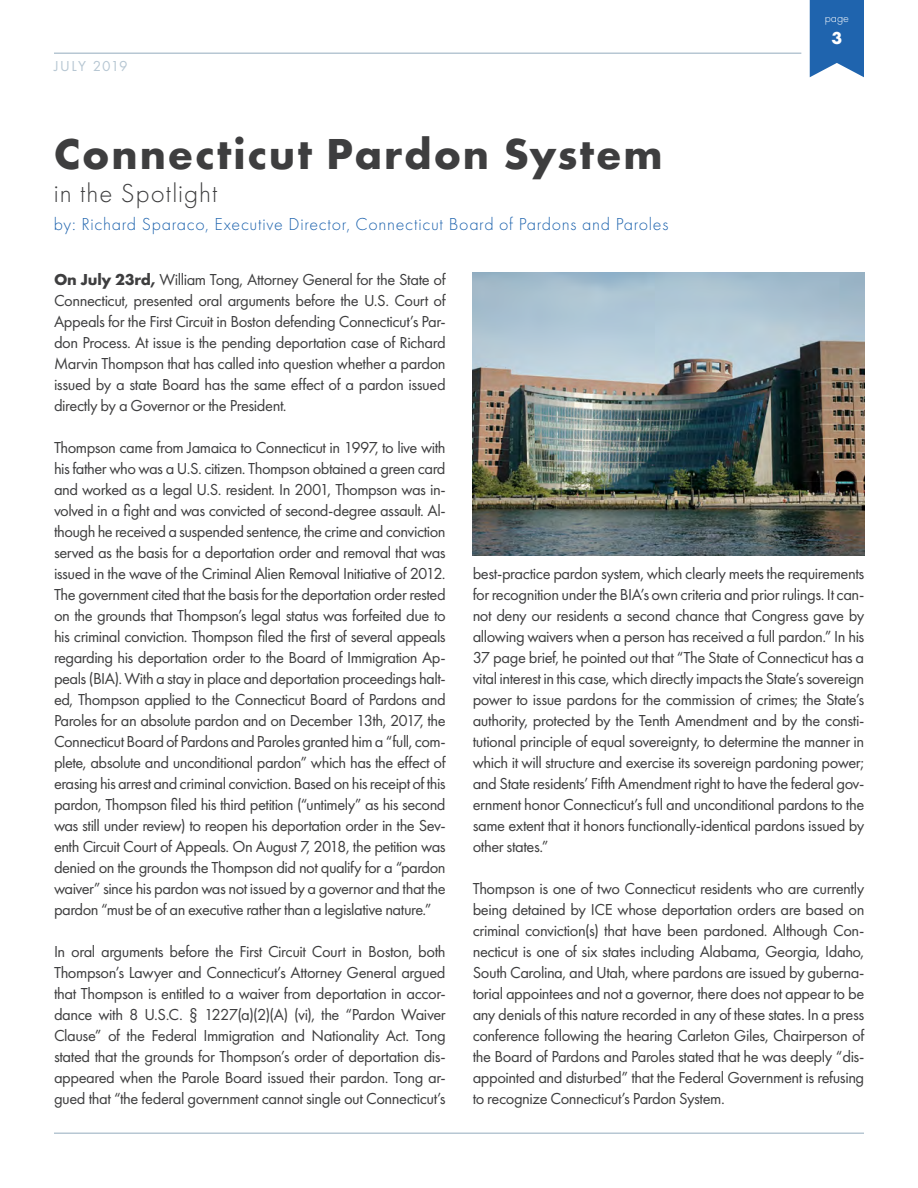
<style>
.page{position:relative;width:918px;height:1188px;background:#fff}
.page>*{position:absolute;margin:0;border:0;box-sizing:border-box;transform-origin:0 0}
.t1{font:700 45px "Futura PT";letter-spacing:.04em;color:#3e3e3f}
.t2{font:300 27px "Futura PT";letter-spacing:.035em;color:#3e3e3f}
.t3{font:300 18px "Futura PT";letter-spacing:.04em;color:#1f64ae}
.t4{font:700 18px "Futura PT";color:#fff}
.t5{font:16.5px/21px "Futura PT";letter-spacing:-.025em;color:#3e3e3f;text-align:justify}
.t6{font:15px "Futura PT";letter-spacing:.075em;color:#b7c7d3}
.t7{font:300 12px "Futura PT";color:#fff}
.s1{font-weight:700}
</style>
<div class="page">
<hr style="left:54px;top:52px;width:747px;height:2px;background:#b7c7d3">
<hr style="left:54px;top:1132px;width:810px;height:2px;background:#b7c7d3">
<svg style="left:810px;top:0;width:54px;height:77px;background:#3371b5"></svg>
<img style="left:472px;top:272px;width:392px;height:283px">
<p class="t6" style="left:54px;top:57px;width:75px">JULY 2019</p>
<p class="t1" style="left:54px;top:125px;width:611px">Connecticut Pardon System</p>
<p class="t2" style="left:54px;top:177px;width:165px">in the Spotlight</p>
<p class="t3" style="left:54px;top:214px;width:616px">by: Richard Sparaco, Executive Director, Connecticut Board of Pardons and Paroles</p>
<p class="t7" style="left:825px;top:11px;width:26px">page</p>
<p class="t4" style="left:831px;top:26px;width:12px">3</p>
<p class="t5" style="left:54px;top:269px;width:393px"><span class="s1">On July 23rd,</span> William Tong, Attorney General for the State of Connecticut, presented oral arguments before the U.S. Court of Appeals for the First Circuit in Boston defending Connecticut’s Par&shy;don Process. At issue is the pending deportation case of Richard Marvin Thompson that has called into question whether a pardon issued by a state Board has the same effect of a pardon issued directly by a Governor or the President.</p>
<p class="t5" style="left:54px;top:437px;width:393px">Thompson came from Jamaica to Connecticut in 1997, to live with his father who was a U.S. citizen. Thompson obtained a green card and worked as a legal U.S. resident. In 2001, Thompson was in&shy;volved in a fight and was convicted of second-degree assault. Al&shy;though he received a suspended sentence, the crime and conviction served as the basis for a deportation order and removal that was issued in the wave of the Criminal Alien Removal Initiative of 2012.<br>The government cited that the basis for the deportation order rested on the grounds that Thompson’s legal status was forfeited due to his criminal conviction. Thompson filed the first of several appeals regarding his deportation order to the Board of Immigration Ap&shy;peals (BIA). With a stay in place and deportation proceedings halt&shy;ed, Thompson applied to the Connecticut Board of Pardons and Paroles for an absolute pardon and on December 13th, 2017, the Connecticut Board of Pardons and Paroles granted him a “full, com&shy;plete, absolute and unconditional pardon” which has the effect of erasing his arrest and criminal conviction. Based on his receipt of this pardon, Thompson filed his third petition (“untimely” as his second was still under review) to reopen his deportation order in the Sev&shy;enth Circuit Court of Appeals. On August 7, 2018, the petition was denied on the grounds the Thompson did not qualify for a “pardon waiver” since his pardon was not issued by a governor and that the pardon “must be of an executive rather than a legislative nature.”</p>
<p class="t5" style="left:54px;top:941px;width:393px">In oral arguments before the First Circuit Court in Boston, both Thompson’s Lawyer and Connecticut’s Attorney General argued that Thompson is entitled to a waiver from deportation in accor&shy;dance with 8 U.S.C. § 1227(a)(2)(A) (vi), the “Pardon Waiver Clause” of the Federal Immigration and Nationality Act. Tong stated that the grounds for Thompson’s order of deportation dis&shy;appeared when the Parole Board issued their pardon. Tong ar&shy;gued that “the federal government cannot single out Connecticut’s</p>
<p class="t5" style="left:473px;top:563px;width:393px">best-practice pardon system, which clearly meets the requirements for recognition under the BIA’s own criteria and prior rulings. It can&shy;not deny our residents a second chance that Congress gave by allowing waivers when a person has received a full pardon.” In his 37 page brief, he pointed out that “The State of Connecticut has a vital interest in this case, which directly impacts the State’s sovereign power to issue pardons for the commission of crimes; the State’s authority, protected by the Tenth Amendment and by the consti&shy;tutional principle of equal sovereignty, to determine the manner in which it will structure and exercise its sovereign pardoning power; and State residents’ Fifth Amendment right to have the federal gov&shy;ernment honor Connecticut’s full and unconditional pardons to the same extent that it honors functionally-identical pardons issued by other states.”</p>
<p class="t5" style="left:473px;top:878px;width:393px">Thompson is one of two Connecticut residents who are currently being detained by ICE whose deportation orders are based on criminal conviction(s) that have been pardoned. Although Con&shy;necticut is one of six states including Alabama, Georgia, Idaho, South Carolina, and Utah, where pardons are issued by guberna&shy;torial appointees and not a governor, there does not appear to be any denials of this nature recorded in any of these states. In a press conference following the hearing Carleton Giles, Chairperson of the Board of Pardons and Paroles stated that he was deeply “dis&shy;appointed and disturbed” that the Federal Government is refusing to recognize Connecticut’s Pardon System.</p>
</div>
